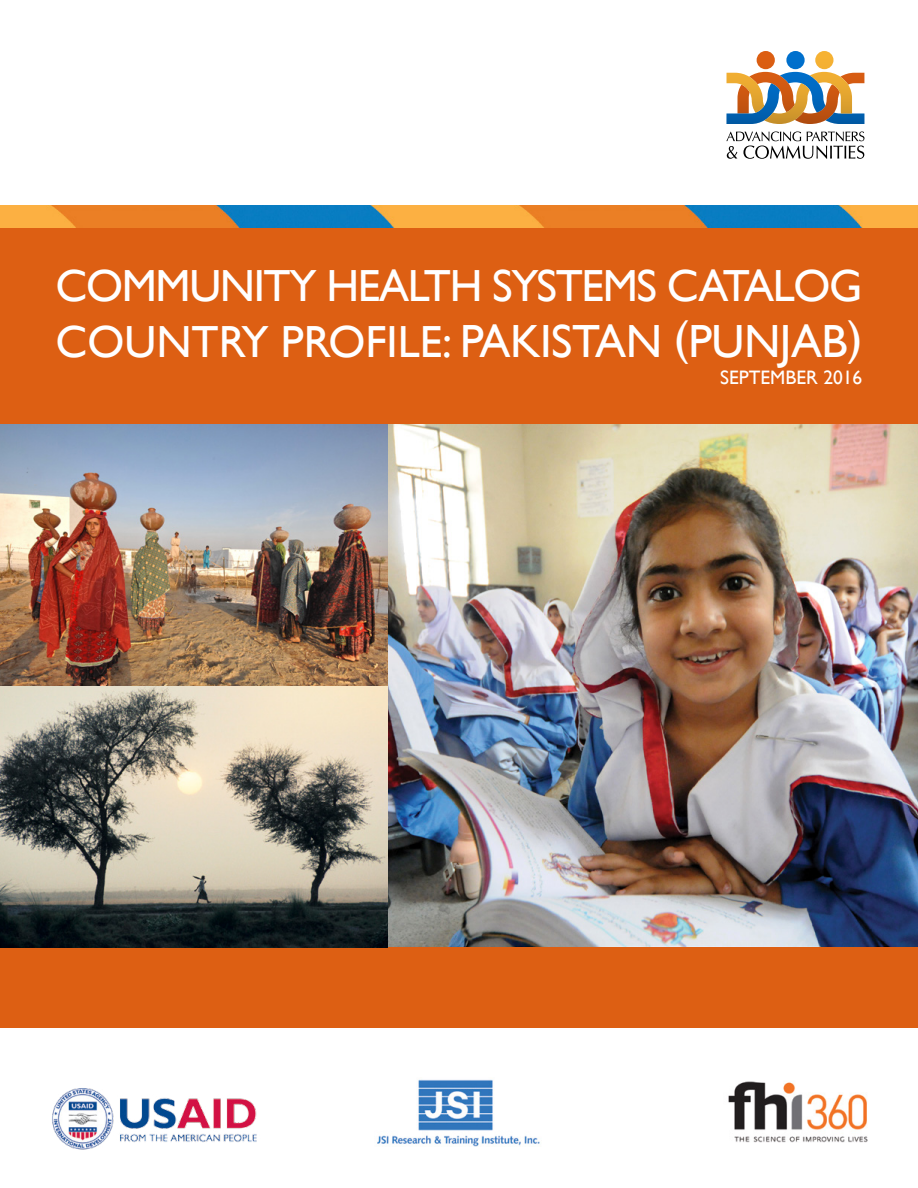
<style>
.page{position:relative;width:918px;height:1188px;background:#fff}
.page>*{position:absolute;margin:0;border:0;box-sizing:border-box;transform-origin:0 0}
.t1{font:46.5px "Gill Sans";letter-spacing:-.01em;color:#fff}
.t2{font:45px "Gill Sans";letter-spacing:-.03em;color:#fff}
.t3{font:19.5px "Gill Sans";color:#fff}
.s1{font-size:45px}
</style>
<div class="page">
<svg style="left:726px;top:131px;width:138px;height:28px"></svg>
<svg style="left:727px;top:72px;width:137px;height:52px"></svg>
<div style="left:815px;top:51px;width:18px;height:18px;background:#f5b133;border-radius:9px"></div>
<svg style="left:786px;top:51px;width:19px;height:18px"></svg>
<div style="left:757px;top:51px;width:18px;height:18px;background:#db5e12;border-radius:9px"></div>
<img style="left:52px;top:1088px;width:205px;height:62px">
<img style="left:377px;top:1079px;width:163px;height:68px">
<img style="left:728px;top:1081px;width:140px;height:61px">
<div style="left:0;top:217px;width:918px;height:811px;background:#dd5f13"></div>
<img style="left:0;top:206px;width:918px;height:22px">
<img style="left:388px;top:424px;width:530px;height:522px">
<img style="left:0;top:424px;width:388px;height:524px">
<p class="t2" style="left:56px;top:260px;width:808px">COMMUNITY HEALTH SYSTEMS CATALOG</p>
<p class="t1" style="left:56px;top:315px;width:808px"><span class="s1">COUNTRY PROFILE:</span> PAKISTAN (PUNJAB)</p>
<p class="t3" style="left:720px;top:366px;width:144px">SEPTEMBER 2016</p>
</div>
